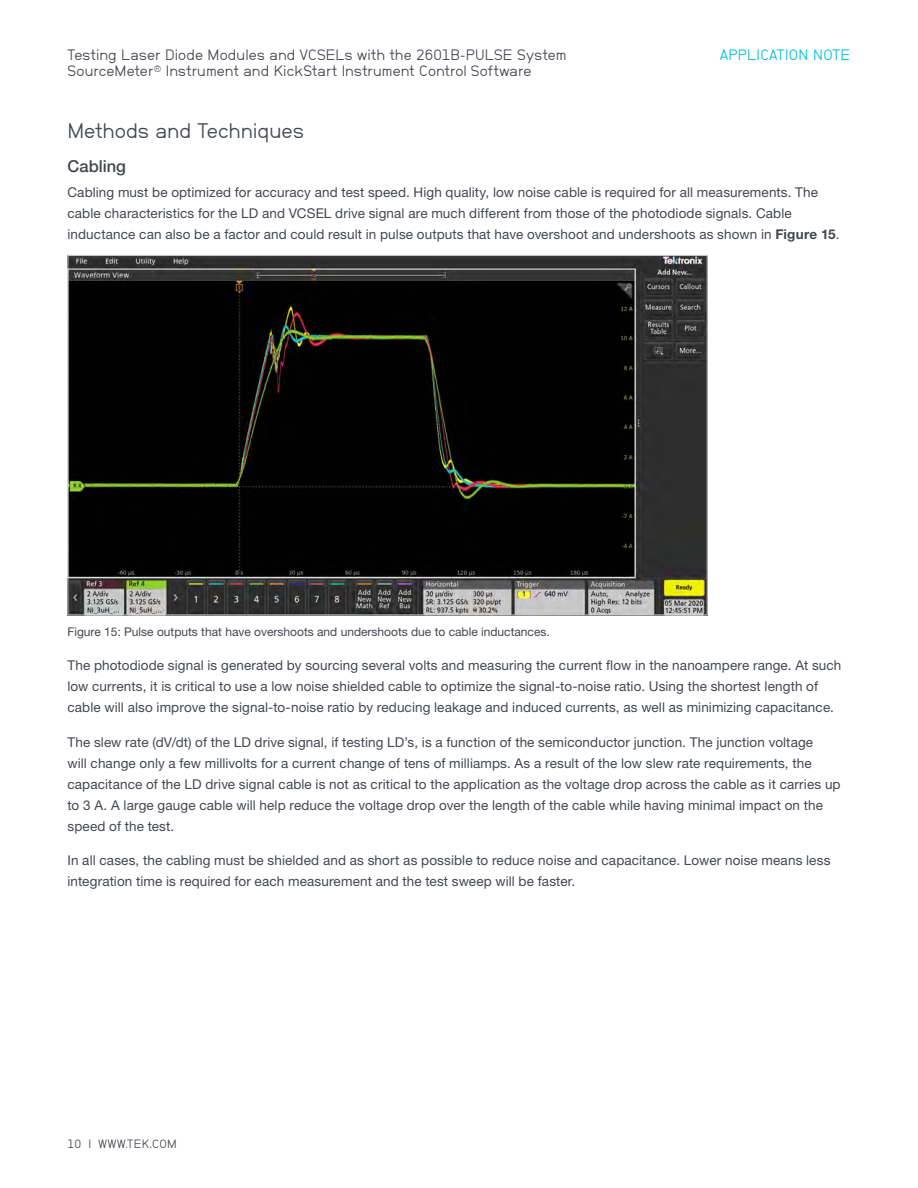
<style>
.page{position:relative;width:918px;height:1188px;background:#fff}
.page>*{position:absolute;margin:0;border:0;box-sizing:border-box;transform-origin:0 0}
.t1{font:21px "NB Grotesk";letter-spacing:-.005em;color:#43474f}
.t2{font:500 16.5px "Helvetica Neue LT Std";color:#43474f}
.t3{font:15px/16.5px "NB Grotesk";letter-spacing:.005em;color:#43474f}
.t4{font:15px "NB Grotesk";letter-spacing:.02em;color:#00bfdf}
.t5{font:13.5px/21px "Helvetica Neue LT Std";letter-spacing:.01em;color:#43474f}
.t6{font:12px "Helvetica Neue LT Std";color:#43474f}
.t7{font:12px "NB Grotesk";letter-spacing:.02em;color:#43474f}
.s1{font-weight:700}
</style>
<div class="page">
<img style="left:70px;top:257px;width:636px;height:356px">
<p class="t3" style="left:68px;top:46px;width:500px">Testing Laser Diode Modules and VCSELs with the 2601B-PULSE System<br>SourceMeter<sup>®</sup> Instrument and KickStart Instrument Control Software</p>
<p class="t4" style="left:720px;top:46px;width:132px">APPLICATION NOTE</p>
<h1 class="t1" style="left:68px;top:119px;width:238px">Methods and Techniques</h1>
<p class="t2" style="left:68px;top:156px;width:60px">Cabling</p>
<p class="t5" style="left:68px;top:182px;width:773px">Cabling must be optimized for accuracy and test speed. High quality, low noise cable is required for all measurements. The cable characteristics for the LD and VCSEL drive signal are much different from those of the photodiode signals. Cable inductance can also be a factor and could result in pulse outputs that have overshoot and undershoots as shown in <span class="s1">Figure 15</span>.</p>
<p class="t6" style="left:68px;top:624px;width:484px">Figure 15: Pulse outputs that have overshoots and undershoots due to cable inductances.</p>
<p class="t5" style="left:68px;top:655px;width:775px">The photodiode signal is generated by sourcing several volts and measuring the current flow in the nanoampere range. At such low currents, it is critical to use a low noise shielded cable to optimize the signal-to-noise ratio. Using the shortest length of cable will also improve the signal-to-noise ratio by reducing leakage and induced currents, as well as minimizing capacitance.</p>
<p class="t5" style="left:68px;top:731px;width:775px">The slew rate (dV/dt) of the LD drive signal, if testing LD’s, is a function of the semiconductor junction. The junction voltage<br>will change only a few millivolts for a current change of tens of milliamps. As a result of the low slew rate requirements, the capacitance of the LD drive signal cable is not as critical to the application as the voltage drop across the cable as it carries up to 3 A. A large gauge cable will help reduce the voltage drop over the length of the cable while having minimal impact on the speed of the test.</p>
<p class="t5" style="left:68px;top:850px;width:765px">In all cases, the cabling must be shielded and as short as possible to reduce noise and capacitance. Lower noise means less integration time is required for each measurement and the test sweep will be faster.</p>
<p class="t7" style="left:68px;top:1136px;width:111px">10 | WWW.TEK.COM</p>
</div>
